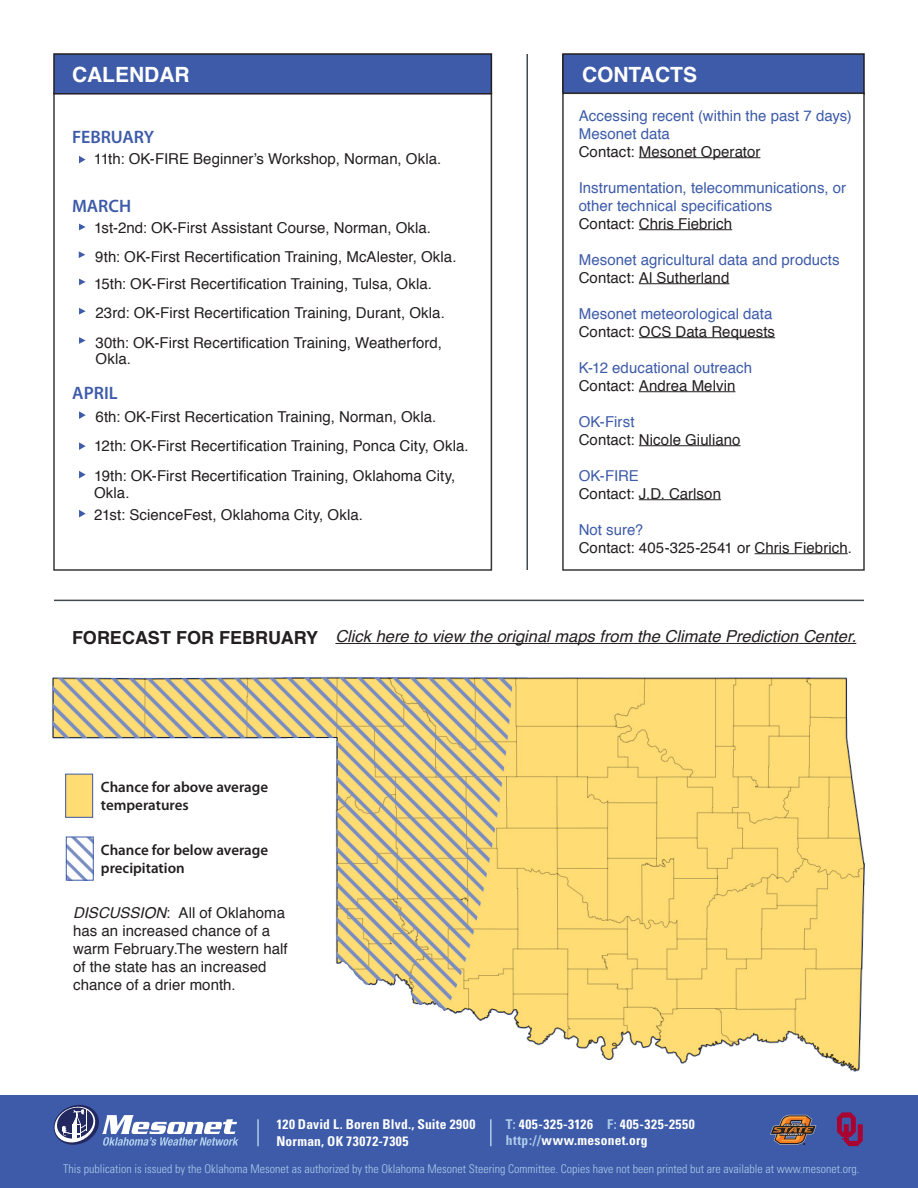
<style>
.page{position:relative;width:918px;height:1188px;background:#fff}
.page>*{position:absolute;margin:0;border:0;box-sizing:border-box;transform-origin:0 0}
.t1{font:700 21px "Helvetica";color:#fff}
.t2{font:700 18px "Helvetica";color:#231f20}
.t3{font:600 18px "Myriad Pro";color:#3d5ba9}
.t4{font:italic 16.5px "Helvetica";color:#231f20}
.t5{font:15px/18px "Helvetica";letter-spacing:.005em;color:#231f20}
.t6{font:15px/18px "Helvetica";letter-spacing:.005em;color:#3d5ba9}
.t7{font:600 15px/18px "Myriad Pro";color:#231f20}
.t8{font:700 condensed 13.5px/16.2px "Univers";letter-spacing:.025em;color:#fff}
.t9{font:300 condensed 12px "Univers";color:#accbea}
.s1{font-style:italic}
.s2{color:#accbea}
</style>
<div class="page">
<img style="left:52px;top:676px;width:813px;height:396px">
<img style="left:67px;top:776px;width:24px;height:40px">
<div style="left:65px;top:774px;width:28px;height:44px;border:1px solid #3d5ba9"></div>
<hr style="left:54px;top:600px;width:810px;height:1px;background:#404b51">
<div style="left:54px;top:54px;width:437px;height:40px;background:#3d5ba9"></div>
<div style="left:53px;top:53px;width:439px;height:42px;border:2px solid #231f20"></div>
<hr style="left:335px;top:643px;width:521px;height:1px;background:#231f20">
<div style="left:563px;top:54px;width:301px;height:40px;background:#3d5ba9"></div>
<div style="left:562px;top:53px;width:303px;height:42px;border:2px solid #231f20"></div>
<hr style="left:526px;top:54px;width:2px;height:516px;background:#404b51">
<hr style="left:639px;top:157px;width:121px;height:1px;background:#231f20">
<hr style="left:639px;top:229px;width:93px;height:1px;background:#231f20">
<hr style="left:639px;top:283px;width:90px;height:1px;background:#231f20">
<hr style="left:639px;top:337px;width:136px;height:1px;background:#231f20">
<hr style="left:639px;top:391px;width:96px;height:1px;background:#231f20">
<hr style="left:639px;top:445px;width:102px;height:1px;background:#231f20">
<hr style="left:639px;top:499px;width:82px;height:1px;background:#231f20">
<hr style="left:755px;top:553px;width:93px;height:1px;background:#231f20">
<img style="left:68px;top:839px;width:23px;height:39px">
<div style="left:66px;top:837px;width:27px;height:43px;border:1px solid #3d5ba9"></div>
<div style="left:0;top:1095px;width:918px;height:93px;background:#3d5ba9"></div>
<svg style="left:53px;top:1104px;width:186px;height:42px"></svg>
<hr style="left:257px;top:1119px;width:2px;height:27px;background:#accbea">
<hr style="left:490px;top:1119px;width:2px;height:27px;background:#accbea">
<svg style="left:837px;top:1112px;width:26px;height:34px"></svg>
<svg style="left:770px;top:1115px;width:46px;height:30px"></svg>
<svg style="left:79px;top:156px;width:7px;height:7px"></svg>
<svg style="left:79px;top:411px;width:7px;height:8px"></svg>
<svg style="left:79px;top:442px;width:7px;height:8px"></svg>
<svg style="left:79px;top:471px;width:7px;height:7px"></svg>
<svg style="left:79px;top:510px;width:7px;height:7px"></svg>
<svg style="left:79px;top:224px;width:7px;height:6px"></svg>
<svg style="left:79px;top:279px;width:7px;height:6px"></svg>
<svg style="left:79px;top:308px;width:7px;height:7px"></svg>
<svg style="left:79px;top:337px;width:7px;height:7px"></svg>
<svg style="left:79px;top:251px;width:6px;height:7px"></svg>
<p class="t1" style="left:72px;top:58px;width:119px">CALENDAR</p>
<p class="t3" style="left:72px;top:125px;width:84px">FEBRUARY</p>
<p class="t5" style="left:94px;top:150px;width:349px">11th: OK-FIRE Beginner’s Workshop, Norman, Okla.</p>
<p class="t3" style="left:72px;top:194px;width:61px">MARCH</p>
<p class="t5" style="left:94px;top:219px;width:339px">1st-2nd: OK-First Assistant Course, Norman, Okla.</p>
<p class="t5" style="left:95px;top:248px;width:363px">9th: OK-First Recertification Training, McAlester, Okla.</p>
<p class="t5" style="left:94px;top:275px;width:339px">15th: OK-First Recertification Training, Tulsa, Okla.</p>
<p class="t5" style="left:96px;top:304px;width:351px">23rd: OK-First Recertification Training, Durant, Okla.</p>
<p class="t5" style="left:96px;top:334px;width:348px;line-height:16.5px">30th: OK-First Recertification Training, Weatherford,<br>Okla.</p>
<p class="t3" style="left:72px;top:382px;width:47px">APRIL</p>
<p class="t5" style="left:96px;top:408px;width:342px">6th: OK-First Recertication Training, Norman, Okla.</p>
<p class="t5" style="left:94px;top:437px;width:376px">12th: OK-First Recertification Training, Ponca City, Okla.</p>
<p class="t5" style="left:94px;top:468px;width:363px;line-height:16.5px">19th: OK-First Recertification Training, Oklahoma City,<br>Okla.</p>
<p class="t5" style="left:94px;top:506px;width:271px">21st: ScienceFest, Oklahoma City, Okla.</p>
<p class="t1" style="left:582px;top:58px;width:117px">CONTACTS</p>
<p class="t6" style="left:579px;top:107px;width:275px">Accessing recent (within the past 7 days)<br>Mesonet data</p>
<p class="t5" style="left:579px;top:143px;width:183px">Contact: Mesonet Operator</p>
<p class="t6" style="left:579px;top:179px;width:269px">Instrumentation, telecommunications, or other technical specifications</p>
<p class="t5" style="left:579px;top:215px;width:155px">Contact: Chris Fiebrich</p>
<p class="t6" style="left:579px;top:251px;width:263px">Mesonet agricultural data and products</p>
<p class="t5" style="left:579px;top:269px;width:152px">Contact: Al Sutherland</p>
<p class="t6" style="left:579px;top:305px;width:195px">Mesonet meteorological data</p>
<p class="t5" style="left:579px;top:323px;width:198px">Contact: OCS Data Requests</p>
<p class="t6" style="left:579px;top:359px;width:175px">K-12 educational outreach</p>
<p class="t5" style="left:579px;top:377px;width:158px">Contact: Andrea Melvin</p>
<p class="t6" style="left:579px;top:413px;width:57px">OK-First</p>
<p class="t5" style="left:579px;top:431px;width:163px">Contact: Nicole Giuliano</p>
<p class="t6" style="left:579px;top:467px;width:62px">OK-FIRE</p>
<p class="t5" style="left:579px;top:485px;width:144px">Contact: J.D. Carlson</p>
<p class="t6" style="left:579px;top:521px;width:66px">Not sure?</p>
<p class="t5" style="left:579px;top:539px;width:275px">Contact: 405-325-2541 or Chris Fiebrich.</p>
<p class="t2" style="left:72px;top:623px;width:248px">FORECAST FOR FEBRUARY</p>
<p class="t4" style="left:335px;top:623px;width:522px">Click here to view the original maps from the Climate Prediction Center.</p>
<p class="t7" style="left:101px;top:777px;width:169px">Chance for above average temperatures</p>
<p class="t7" style="left:101px;top:840px;width:169px">Chance for below average precipitation</p>
<p class="t5" style="left:73px;top:905px;width:216px"><span class="s1">DISCUSSION</span>: All of Oklahoma has an increased chance of a warm February.The western half of the state has an increased chance of a drier month.</p>
<p class="t8" style="left:276px;top:1117px;width:201px">120 David L. Boren Blvd., Suite 2900<br>Norman, OK 73072-7305</p>
<p class="t8" style="left:506px;top:1116px;width:191px"><span class="s2">T:</span> 405-325-3126 <span class="s2">F:</span> 405-325-2550 <span class="s2">http://</span>www.mesonet.org</p>
<p class="t9" style="left:63px;top:1161px;width:798px">This publication is issued by the Oklahoma Mesonet as authorized by the Oklahoma Mesonet Steering Committee. Copies have not been printed but are available at www.mesonet.org.</p>
</div>
